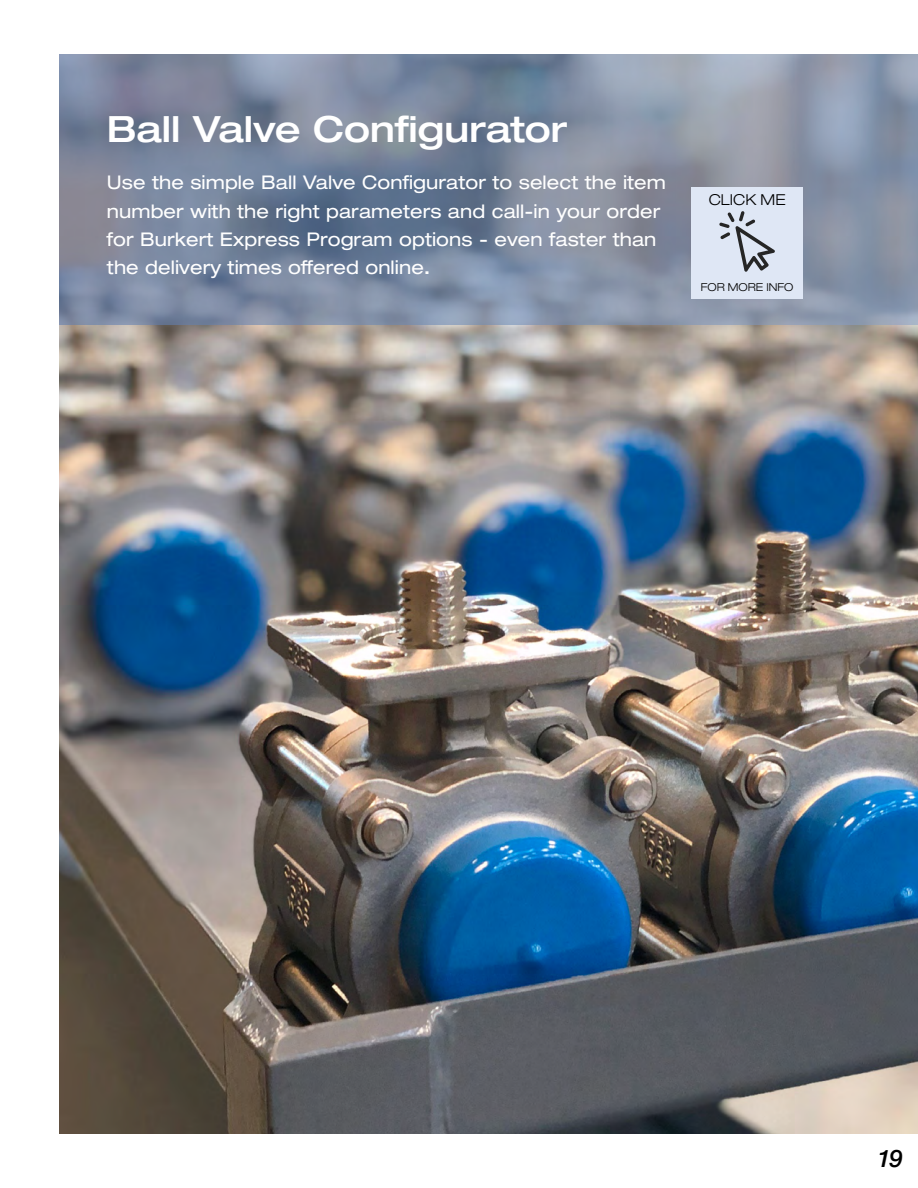
<style>
.page{position:relative;width:918px;height:1188px;background:#fff}
.page>*{position:absolute;margin:0;border:0;box-sizing:border-box;transform-origin:0 0}
.t1{font:500 expanded 36px "Helvetica Neue LTW1 G";color:#fff}
.t2{font:italic 500 24px "Helvetica Neue LTW1 G";color:#000}
.t3{font:expanded 18.75px/28.2px "Helvetica Neue LTW1 G";letter-spacing:.005em;color:#fff}
.t4{font:300 expanded 15px "Helvetica Neue LTW1 G";color:#000}
.t5{font:300 expanded 10.8px "Helvetica Neue LTW1 G";color:#000}
.s1{font-weight:500}
</style>
<div class="page">
<img style="left:59px;top:54px;width:859px;height:1079px">
<svg style="left:60px;top:54px;width:858px;height:270px;background:#7f8ba0"></svg>
<div style="left:692px;top:187px;width:111px;height:111px;background:#dfe7f5"></div>
<svg style="left:719px;top:211px;width:56px;height:61px"></svg>
<h1 class="t1" style="left:107px;top:106px;width:462px">Ball Valve Configurator</h1>
<p class="t3" style="left:107px;top:168px;width:561px">Use the simple Ball Valve Configurator to select the item number with the right parameters and call-in your order for Burkert Express Program options - even faster than the delivery times offered online<span class="s1">.</span></p>
<p class="t4" style="left:709px;top:191px;width:78px">CLICK ME</p>
<p class="t5" style="left:701px;top:280px;width:94px">FOR MORE INFO</p>
<p class="t2" style="left:877px;top:1144px;width:27px">19</p>
</div>
